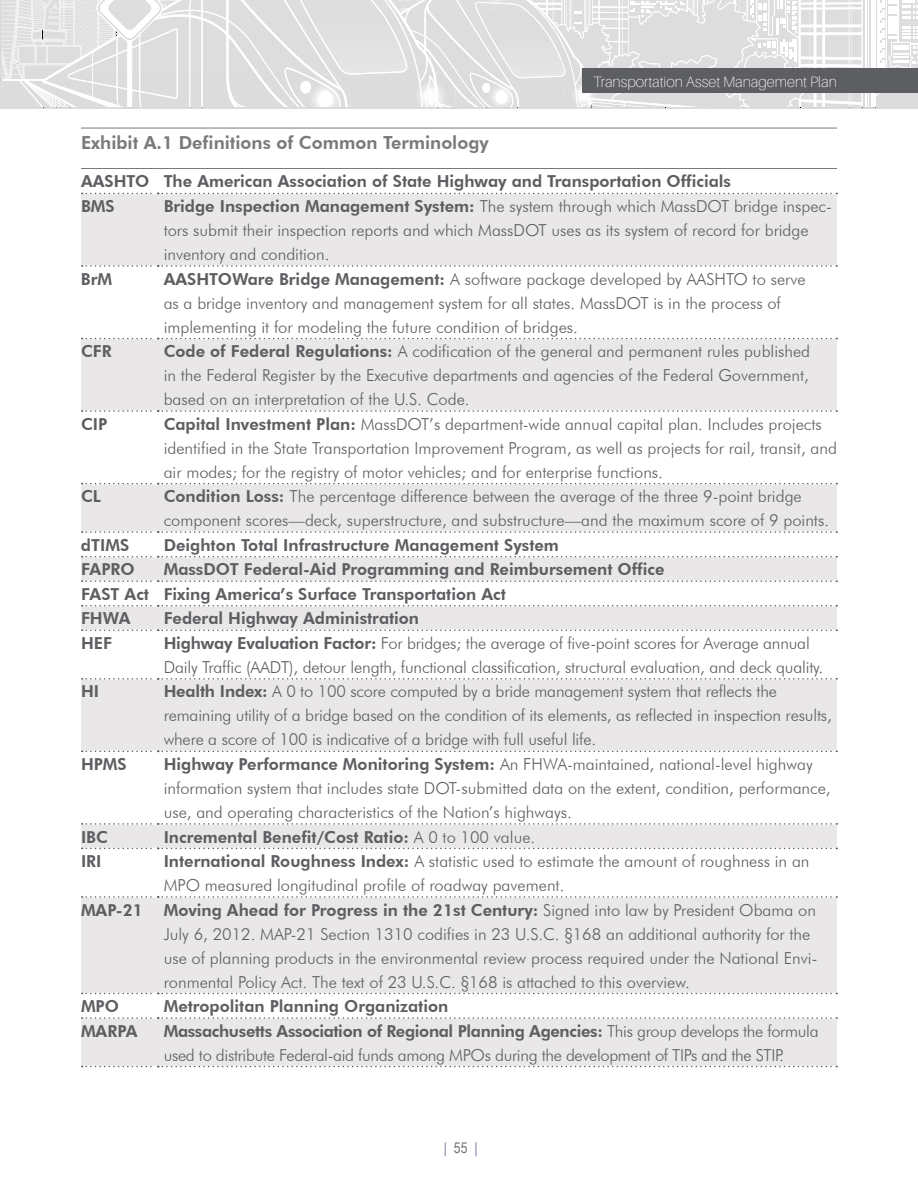
<style>
.page{position:relative;width:918px;height:1188px;background:#fff}
.page>*{position:absolute;margin:0;border:0;box-sizing:border-box;transform-origin:0 0}
.t1{font:800 18px "Futura BT";color:#7c797c}
.t2{font:300 16.5px/24px "Futura BT";color:#5d5e61}
.t3{font:800 16.5px/24.6px "Futura BT";color:#5d5e61}
.t4{font:300 16.5px/24.3px "Futura BT";letter-spacing:-.02em;color:#5d5e61}
.t5{font:100 15px "Aileron";color:#fff}
.t6{font:15px "Arial Narrow";color:#7e79a2}
.s1{font-weight:800}
.s2{font-weight:300}
.s3{color:#767476}
</style>
<div class="page">
<svg style="left:1px;top:0;width:917px;height:109px"></svg>
<div style="left:582px;top:69px;width:336px;height:24px;background:#5d5e61"></div>
<div style="left:158px;top:193px;width:679px;height:73px;background:#e9e7e7"></div>
<div style="left:158px;top:339px;width:679px;height:72px;background:#e9e7e7"></div>
<div style="left:158px;top:484px;width:679px;height:48px;background:#e9e7e7"></div>
<div style="left:158px;top:679px;width:679px;height:72px;background:#e9e7e7"></div>
<div style="left:158px;top:897px;width:679px;height:97px;background:#e9e7e7"></div>
<div style="left:158px;top:1018px;width:679px;height:49px;background:#e9e7e7"></div>
<hr style="left:81px;top:168px;width:77px;height:2px;background:#5d5e61">
<hr style="left:158px;top:168px;width:679px;height:2px;background:#5d5e61">
<hr style="left:81px;top:128px;width:756px;height:1px;background:#7c797c">
<div style="left:81px;top:169px;width:77px;height:24px;background:#fff"></div>
<div style="left:158px;top:169px;width:679px;height:24px;background:#fff"></div>
<div style="left:81px;top:193px;width:77px;height:73px;background:#e9e7e7"></div>
<svg style="left:82px;top:193px;width:755px;height:1px"></svg>
<svg style="left:82px;top:265px;width:755px;height:2px"></svg>
<div style="left:81px;top:339px;width:77px;height:72px;background:#e9e7e7"></div>
<svg style="left:82px;top:338px;width:755px;height:1px"></svg>
<svg style="left:82px;top:410px;width:755px;height:2px"></svg>
<div style="left:81px;top:484px;width:77px;height:48px;background:#e9e7e7"></div>
<svg style="left:82px;top:483px;width:755px;height:1px"></svg>
<svg style="left:82px;top:531px;width:755px;height:2px"></svg>
<div style="left:81px;top:557px;width:77px;height:24px;background:#e9e7e7"></div>
<div style="left:158px;top:557px;width:679px;height:24px;background:#e9e7e7"></div>
<svg style="left:82px;top:556px;width:755px;height:1px"></svg>
<svg style="left:82px;top:580px;width:755px;height:2px"></svg>
<div style="left:81px;top:606px;width:77px;height:24px;background:#e9e7e7"></div>
<div style="left:158px;top:606px;width:679px;height:24px;background:#e9e7e7"></div>
<svg style="left:82px;top:605px;width:755px;height:2px"></svg>
<svg style="left:82px;top:630px;width:755px;height:1px"></svg>
<div style="left:81px;top:679px;width:77px;height:72px;background:#e9e7e7"></div>
<svg style="left:82px;top:678px;width:755px;height:2px"></svg>
<svg style="left:82px;top:751px;width:755px;height:1px"></svg>
<div style="left:81px;top:824px;width:77px;height:24px;background:#e9e7e7"></div>
<div style="left:158px;top:824px;width:679px;height:24px;background:#e9e7e7"></div>
<svg style="left:82px;top:823px;width:755px;height:2px"></svg>
<svg style="left:82px;top:848px;width:755px;height:1px"></svg>
<div style="left:81px;top:897px;width:77px;height:97px;background:#e9e7e7"></div>
<svg style="left:82px;top:896px;width:755px;height:2px"></svg>
<svg style="left:82px;top:993px;width:755px;height:1px"></svg>
<div style="left:81px;top:1018px;width:77px;height:49px;background:#e9e7e7"></div>
<svg style="left:82px;top:1017px;width:755px;height:2px"></svg>
<svg style="left:82px;top:1066px;width:755px;height:1px"></svg>
<p class="t5" style="left:593px;top:73px;width:245px">Transportation Asset Management Plan</p>
<p class="t1" style="left:81px;top:131px;width:409px">Exhibit A.1 Definitions of Common Terminology</p>
<p class="t3" style="left:81px;top:169px;width:652px">AASHTO The American Association of State Highway and Transportation Officials<br>BMS</p>
<p class="t2" style="left:164px;top:194px;width:670px"><span class="s1">Bridge Inspection Management System:</span> The system through which MassDOT bridge inspec&shy;tors submit their inspection reports and which MassDOT uses as its system of record for bridge inventory and condition.</p>
<p class="t3" style="left:81px;top:266px;width:33px">BrM</p>
<p class="t2" style="left:164px;top:267px;width:643px"><span class="s1">AASHTOWare Bridge Management:</span> A software package developed by AASHTO to serve as a bridge inventory and management system for all states. MassDOT is in the process of implementing it for modeling the future condition of bridges.</p>
<p class="t3" style="left:81px;top:339px;width:32px">CFR</p>
<p class="t2" style="left:164px;top:339px;width:648px;text-align:justify"><span class="s1">Code of Federal Regulations:</span> A codification of the general and permanent rules published in the Federal Register by the Executive departments and agencies of the Federal Government, based on an interpretation of the U.S. Code.</p>
<p class="t3" style="left:81px;top:411px;width:28px">CIP</p>
<p class="t2" style="left:164px;top:412px;width:675px"><span class="s1">Capital Investment Plan:</span> MassDOT’s department-wide annual capital plan. Includes projects identified in the State Transportation Improvement Program, as well as projects for rail, transit, and air modes; for the registry of motor vehicles; and for enterprise functions.</p>
<p class="t3" style="left:81px;top:484px;width:21px">CL</p>
<p class="t2" style="left:164px;top:484px;width:667px"><span class="s1">Condition Loss:</span> The percentage difference between the average of the three 9-point bridge component scores—deck, superstructure, and substructure—and the maximum score of 9 points.</p>
<p class="t3" style="left:81px;top:532px;width:50px">dTIMS</p>
<p class="t3" style="left:164px;top:532px;width:397px">Deighton Total Infrastructure Management System</p>
<p class="t3" style="left:81px;top:557px;width:55px">FAPRO</p>
<p class="t3" style="left:81px;top:557px;width:585px;text-indent:83px">MassDOT Federal-Aid Programming and Reimbursement Office<br>FAST Act Fixing America’s Surface Transportation Act<br>FHWA</p>
<p class="t3" style="left:164px;top:606px;width:257px">Federal Highway Administration</p>
<p class="t3" style="left:81px;top:631px;width:33px">HEF</p>
<p class="t2" style="left:164px;top:631px;width:661px"><span class="s1">Highway Evaluation Factor:</span> For bridges; the average of five-point scores for Average annual<br>Daily Traffic (AADT), detour length, functional classification, structural evaluation, and deck quality.</p>
<p class="t3" style="left:81px;top:679px;width:20px">HI</p>
<p class="t2" style="left:164px;top:679px;width:670px"><span class="s1">Health Index:</span> A 0 to 100 score computed by a bride management system that reflects the remaining utility of a bridge based on the condition of its elements, as reflected in inspection results, where a score of 100 is indicative of a bridge with full useful life.</p>
<p class="t3" style="left:81px;top:752px;width:47px">HPMS</p>
<p class="t2" style="left:164px;top:752px;width:669px"><span class="s1">Highway Performance Monitoring System:</span> An FHWA-maintained, national-level highway information system that includes state DOT-submitted data on the extent, condition, performance, use, and operating characteristics of the Nation’s highways.</p>
<p class="t3" style="left:81px;top:824px;width:28px">IBC</p>
<p class="t3" style="left:164px;top:824px;width:373px">Incremental Benefit/Cost Ratio: <span class="s2">A 0 to 100 value.</span></p>
<p class="t3" style="left:81px;top:849px;width:22px">IRI</p>
<p class="t2" style="left:164px;top:849px;width:647px"><span class="s1">International Roughness Index:</span> A statistic used to estimate the amount of roughness in an<br>MPO measured longitudinal profile of roadway pavement.</p>
<p class="t3" style="left:81px;top:897px;width:64px">MAP-21</p>
<p class="t2" style="left:164px;top:898px;width:655px"><span class="s1">Moving Ahead for Progress in the 21st Century:</span> Signed into law by President Obama on July 6, 2012. MAP-21 Section 1310 codifies in 23 U.S.C. §168 an additional authority for the use of planning products in the environmental review process required under the National Envi&shy;ronmental Policy Act. The text of 23 U.S.C. §168 is attached to this overview.</p>
<p class="t3" style="left:81px;top:994px;width:40px">MPO</p>
<p class="t4" style="left:164px;top:994px;width:656px"><span class="s1">Metropolitan Planning Organization<br>Massachusetts Association of Regional Planning Agencies:</span> This group develops the formula used to distribute Federal-aid funds among MPOs during the development of TIPs and the STIP.</p>
<p class="t3" style="left:81px;top:1018px;width:58px">MARPA</p>
<p class="t6" style="left:444px;top:1137px;width:35px">| <span class="s3">55</span> |</p>
</div>
